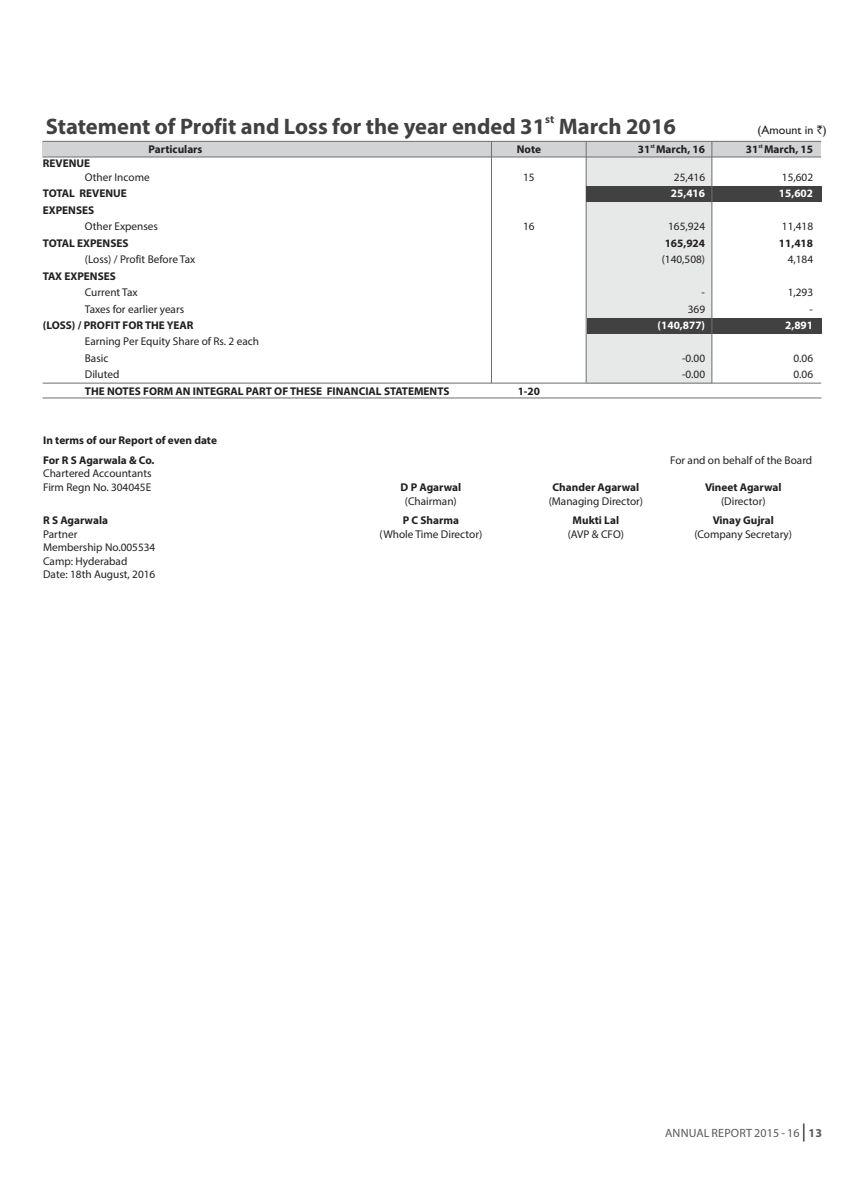
<style>
.page{position:relative;width:864px;height:1188px;background:#fff}
.page>*{position:absolute;margin:0;border:0;box-sizing:border-box;transform-origin:0 0}
.t1{font:700 22.5px "Myriad Pro";color:#414142}
.t2{font:12px "Myriad Pro";letter-spacing:.015em;color:#58595b}
.t3{font:12px "Gill Sans";color:#231f20}
.t4{font:11.25px/13.5px "Myriad Pro";color:#231f20}
.t5{font:700 11.25px/16.8px "Myriad Pro";color:#231f20}
.t6{font:700 11.25px "Myriad Pro";color:#fff}
.t7{font:700 11.25px "Myriad Pro";color:#414142}
.t8{font:700 5.7px "Myriad Pro";color:#231f20}
.s1{font-family:"Rupee"}
.s2{font-size:18px;color:#231f20}
.s3{font-weight:700}
</style>
<div class="page">
<div style="left:43px;top:141px;width:778px;height:16px;background:#d1d3d4"></div>
<div style="left:587px;top:157px;width:125px;height:226px;background:#e7e8e8"></div>
<hr style="left:43px;top:157px;width:778px;height:1px;background:#6d6f71">
<hr style="left:491px;top:142px;width:1px;height:241px;background:#6d6f71">
<hr style="left:43px;top:141px;width:778px;height:1px;background:#6d6f71">
<hr style="left:586px;top:141px;width:1px;height:242px;background:#6d6f71">
<div style="left:587px;top:318px;width:235px;height:15px;background:#414142"></div>
<div style="left:586px;top:186px;width:236px;height:16px;background:#414142"></div>
<hr style="left:712px;top:141px;width:1px;height:242px;background:#6d6f71">
<hr style="left:42px;top:398px;width:779px;height:1px;background:#6d6f71">
<hr style="left:43px;top:383px;width:778px;height:1px;background:#6d6f71">
<p class="t7" style="left:545px;top:114px;width:11px">st</p>
<h1 class="t1" style="left:46px;top:117px;width:632px">Statement of Profit and Loss for the year ended 31 March 2016</h1>
<p class="t3" style="left:758px;top:126px;width:70px">(Amount in <span class="s1">`</span>)</p>
<p class="t8" style="left:650px;top:143px;width:6px">st</p>
<p class="t5" style="left:149px;top:142px;width:55px">Particulars</p>
<p class="t5" style="left:517px;top:142px;width:26px">Note</p>
<p class="t5" style="left:638px;top:142px;width:69px">31 March, 16</p>
<p class="t5" style="left:43px;top:156px;width:49px">REVENUE</p>
<p class="t4" style="left:85px;top:171px;width:66px">Other Income</p>
<p class="t4" style="left:523px;top:171px;width:13px">15</p>
<p class="t4" style="left:674px;top:171px;width:33px">25,416</p>
<p class="t4" style="left:782px;top:171px;width:33px">15,602</p>
<p class="t5" style="left:43px;top:186px;width:85px">TOTAL REVENUE<br>EXPENSES</p>
<p class="t4" style="left:85px;top:221px;width:75px">Other Expenses</p>
<p class="t4" style="left:523px;top:221px;width:13px">16</p>
<p class="t4" style="left:668px;top:221px;width:38px">165,924</p>
<p class="t4" style="left:782px;top:221px;width:33px">11,418</p>
<p class="t5" style="left:43px;top:236px;width:87px">TOTAL EXPENSES</p>
<p class="t5" style="left:665px;top:236px;width:42px">165,924</p>
<p class="t5" style="left:779px;top:236px;width:36px">11,418</p>
<p class="t4" style="left:85px;top:254px;width:112px">(Loss) / Profit Before Tax</p>
<p class="t4" style="left:662px;top:254px;width:45px">(140,508)</p>
<p class="t4" style="left:788px;top:254px;width:27px">4,184</p>
<p class="t5" style="left:43px;top:269px;width:75px">TAX EXPENSES</p>
<p class="t4" style="left:85px;top:287px;width:54px">Current Tax</p>
<p class="t4" style="left:702px;top:287px;width:5px">-</p>
<p class="t4" style="left:788px;top:287px;width:27px">1,293</p>
<p class="t4" style="left:85px;top:303px;width:101px">Taxes for earlier years</p>
<p class="t4" style="left:688px;top:303px;width:19px">369</p>
<p class="t4" style="left:810px;top:303px;width:5px">-</p>
<p class="t5" style="left:43px;top:318px;width:152px">(LOSS) / PROFIT FOR THE YEAR</p>
<p class="t4" style="left:85px;top:335px;width:176px;line-height:16.2px">Earning Per Equity Share of Rs. 2 each<br>Basic</p>
<p class="t8" style="left:758px;top:143px;width:6px">st</p>
<p class="t5" style="left:746px;top:142px;width:69px">31 March, 15</p>
<p class="t6" style="left:671px;top:189px;width:36px">25,416</p>
<p class="t6" style="left:779px;top:189px;width:36px">15,602</p>
<p class="t6" style="left:658px;top:321px;width:49px">(140,877)</p>
<p class="t6" style="left:785px;top:321px;width:29px">2,891</p>
<p class="t4" style="left:682px;top:352px;width:25px">-0.00</p>
<p class="t4" style="left:793px;top:352px;width:21px">0.06</p>
<p class="t4" style="left:85px;top:368px;width:36px">Diluted</p>
<p class="t4" style="left:682px;top:368px;width:25px">-0.00</p>
<p class="t4" style="left:793px;top:368px;width:21px">0.06</p>
<p class="t5" style="left:85px;top:383px;width:366px">THE NOTES FORM AN INTEGRAL PART OF THESE FINANCIAL STATEMENTS</p>
<p class="t5" style="left:518px;top:383px;width:24px">1-20</p>
<p class="t5" style="left:43px;top:432px;width:175px;line-height:19.5px">In terms of our Report of even date<br>For R S Agarwala &amp; Co.</p>
<p class="t4" style="left:43px;top:467px;width:110px;line-height:14px">Chartered Accountants<br>Firm Regn No. 304045E</p>
<p class="t4" style="left:670px;top:454px;width:144px">For and on behalf of the Board</p>
<p class="t5" style="left:401px;top:480px;width:62px">D P Agarwal</p>
<p class="t5" style="left:553px;top:480px;width:88px">Chander Agarwal</p>
<p class="t5" style="left:705px;top:480px;width:78px">Vineet Agarwal</p>
<p class="t4" style="left:405px;top:495px;width:53px">(Chairman)</p>
<p class="t4" style="left:549px;top:495px;width:96px">(Managing Director)</p>
<p class="t4" style="left:721px;top:495px;width:46px">(Director)</p>
<p class="t5" style="left:43px;top:513px;width:66px">R S Agarwala</p>
<p class="t5" style="left:403px;top:513px;width:58px">P C Sharma</p>
<p class="t5" style="left:573px;top:513px;width:48px">Mukti Lal</p>
<p class="t5" style="left:713px;top:513px;width:63px">Vinay Gujral</p>
<p class="t4" style="left:43px;top:528px;width:36px">Partner</p>
<p class="t4" style="left:380px;top:528px;width:104px">(Whole Time Director)</p>
<p class="t4" style="left:568px;top:528px;width:58px">(AVP &amp; CFO)</p>
<p class="t4" style="left:694px;top:528px;width:99px">(Company Secretary)</p>
<p class="t4" style="left:43px;top:542px;width:114px">Membership No.005534<br>Camp: Hyderabad<br>Date: 18th August, 2016</p>
<p class="t2" style="left:665px;top:1128px;width:159px">ANNUAL REPORT 2015 - 16 <span class="s2">|</span> <span class="s3">13</span></p>
</div>
